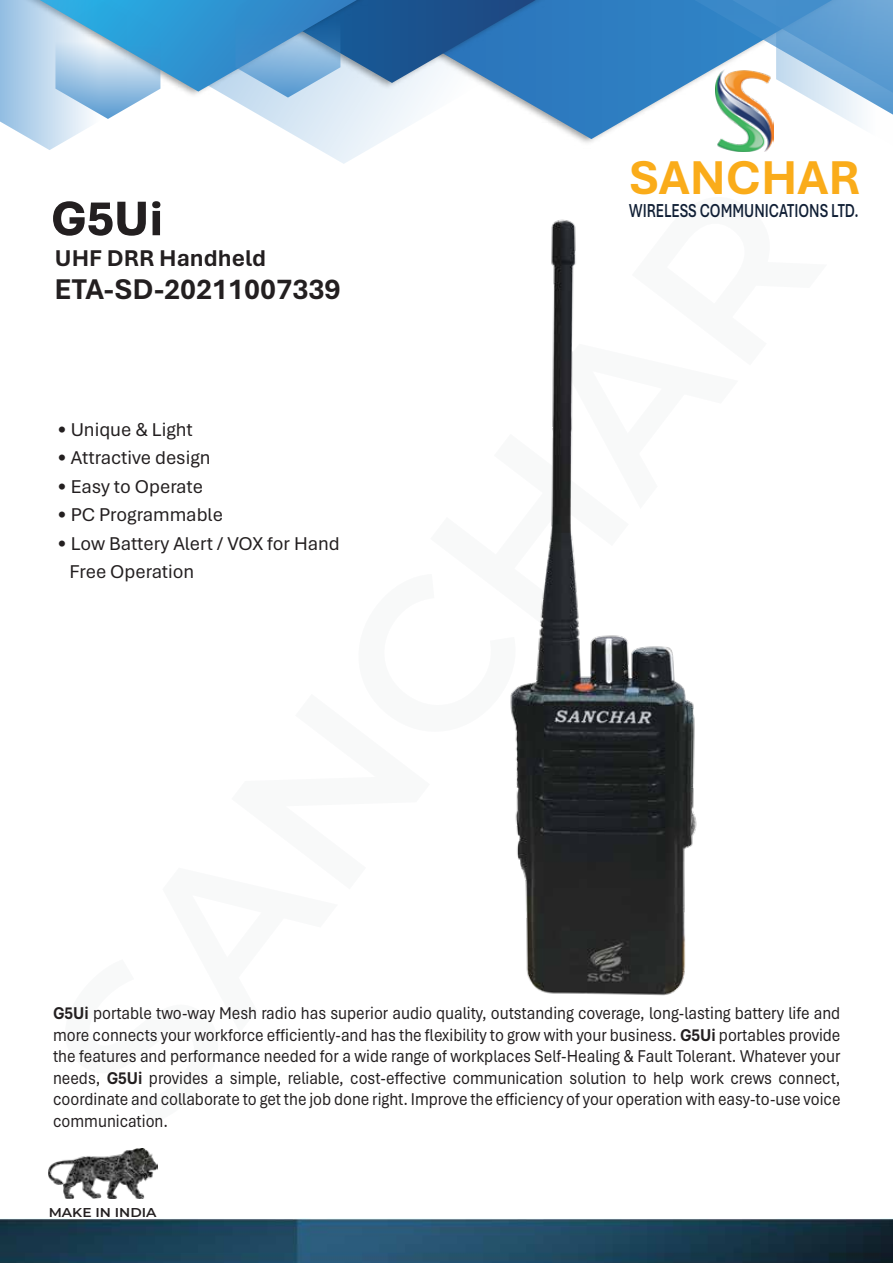
<style>
.page{position:relative;width:893px;height:1263px;background:#fff}
.page>*{position:absolute;margin:0;border:0;box-sizing:border-box;transform-origin:0 0}
.t1{font:800 51px "Aptos";color:#231f20}
.t2{font:700 49.95px "Aptos";color:#faac1a}
.t3{font:700 30px "Aptos";color:#231f20}
.t4{font:700 24px "Aptos";color:#231f20}
.t5{font:600 19.65px "Aptos";color:#101f35;scale:.74 1}
.t6{font:19.5px/28.5px "Aptos";color:#231f20}
.t7{font:18px/21.6px "Aptos";color:#231f20;text-align:justify;scale:.9 1}
.t8{font:600 12.9px "Montserrat";color:#231f20;scale:1.08 1}
.s1{font-weight:700}
</style>
<div class="page">
<img style="left:510px;top:219px;width:187px;height:777px">
<img style="left:721px;top:148px;width:48px;height:3px">
<img style="left:49px;top:1149px;width:109px;height:49px">
<svg style="left:536px;top:0;width:158px;height:139px"></svg>
<svg style="left:694px;top:0;width:199px;height:147px"></svg>
<div style="left:536px;top:0;width:143px;height:92px;background:#2e7dc1"></div>
<svg style="left:0;top:0;width:536px;height:150px"></svg>
<img style="left:0;top:1218px;width:893px;height:45px">
<h1 class="t1" style="left:51px;top:184px;width:114px">G5Ui</h1>
<h3 class="t4" style="left:55px;top:242px;width:213px">UHF DRR Handheld</h3>
<h3 class="t3" style="left:55px;top:269px;width:287px">ETA-SD-20211007339</h3>
<p class="t6" style="left:58px;top:414px;width:137px">• Unique &amp; Light</p>
<p class="t6" style="left:58px;top:443px;width:154px">• Attractive design</p>
<p class="t6" style="left:58px;top:471px;width:147px">• Easy to Operate</p>
<p class="t6" style="left:58px;top:500px;width:167px">• PC Programmable</p>
<p class="t6" style="left:69px;top:528px;width:272px;text-indent:-12px">• Low Battery Alert / VOX for Hand<br>Free Operation</p>
<h2 class="t2" style="left:629px;top:144px;width:232px">SANCHAR</h2>
<p class="t5" style="left:629px;top:198px;width:312px">WIRELESS COMMUNICATIONS LTD.</p>
<p class="t7" style="left:53px;top:1001px;width:876px"><span class="s1">G5Ui</span> portable two-way Mesh radio has superior audio quality, outstanding coverage, long-lasting battery life and more connects your workforce efficiently-and has the flexibility to grow with your business. <span class="s1">G5Ui</span> portables provide the features and performance needed for a wide range of workplaces Self-Healing &amp; Fault Tolerant. Whatever your needs, <span class="s1">G5Ui</span> provides a simple, reliable, cost-effective communication solution to help work crews connect, coordinate and collaborate to get the job done right. Improve the efficiency of your operation with easy-to-use voice communication.</p>
<p class="t8" style="left:49px;top:1203px;width:101px">MAKE IN INDIA</p>
</div>
